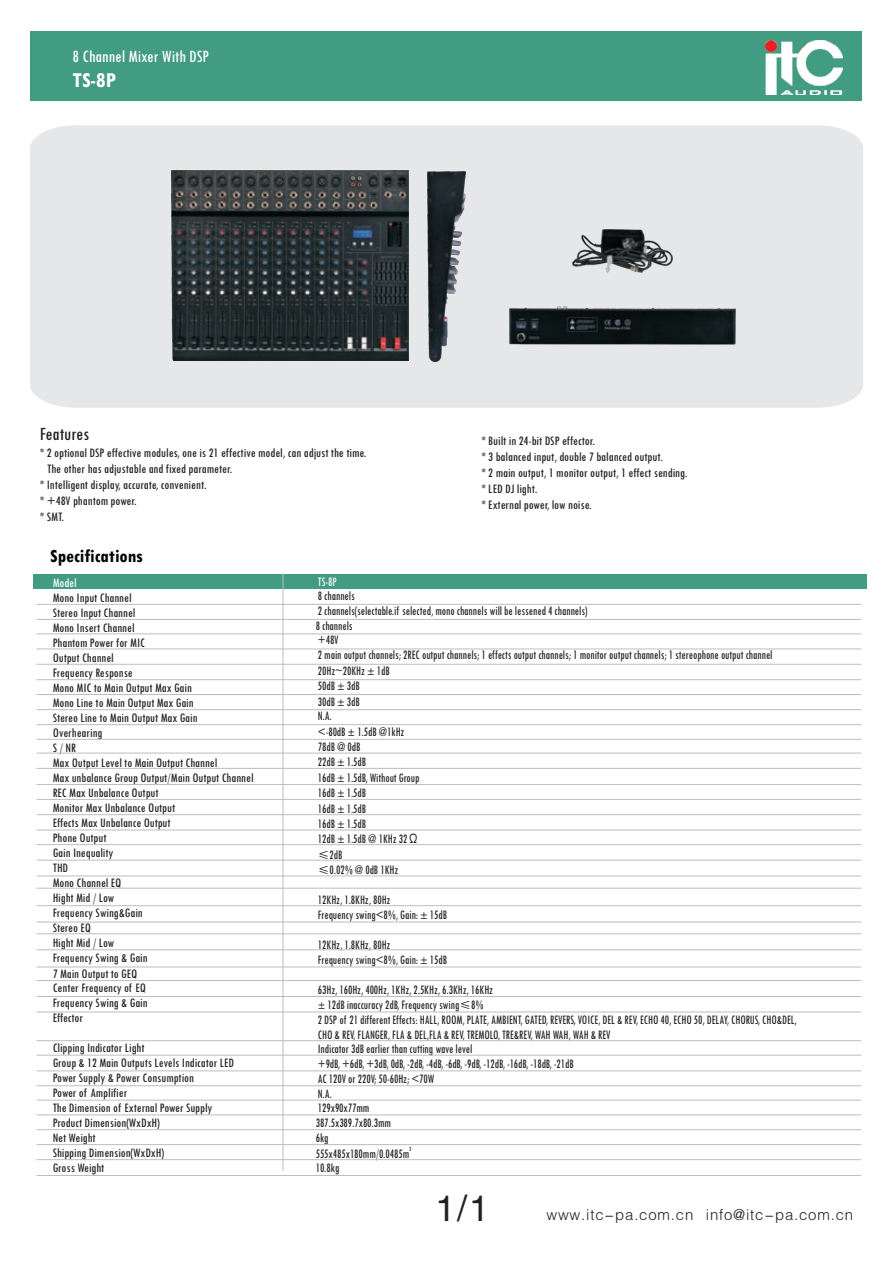
<style>
.page{position:relative;width:893px;height:1263px;background:#fff}
.page>*{position:absolute;margin:0;border:0;box-sizing:border-box;transform-origin:0 0}
.t1{font:36px "FZHTJW GB1 0";color:#231f20}
.t2{font:700 condensed 22.5px "Tw Cen";color:#fff}
.t3{font:700 condensed 19.5px "Tw Cen";color:#010202}
.t4{font:condensed 19.5px "Tw Cen";color:#231f20}
.t5{font:condensed 18px "Tw Cen";color:#fff}
.t6{font:15px "FZZDXJW GB1 0";letter-spacing:.055em;color:#231f20}
.t7{font:condensed 13.5px/15px "Tw Cen";color:#231f20}
.t8{font:condensed 13.5px/15.3px "Tw Cen";color:#231f20;scale:.87 1}
.t9{font:condensed 13.5px "Tw Cen";color:#fff}
.t10{font:condensed 13.5px "Tw Cen";color:#fff;scale:.87 1}
.t11{font:condensed 6.75px "Tw Cen";color:#231f20;scale:.87 1}
.s1{font-family:"FZZDXJW GB1 0";font-stretch:normal}
.s2{font-family:"FZZDXJW GB1 0";font-stretch:normal;font-size:12px}
</style>
<div class="page">
<div style="left:33px;top:574px;width:833px;height:14px;background:#429c81"></div>
<div style="left:30px;top:125px;width:833px;height:283px;background:#e6e7e9"></div>
<div style="left:30px;top:31px;width:831px;height:70px;background:#429c81"></div>
<img style="left:766px;top:41px;width:76px;height:53px">
<hr style="left:37px;top:604px;width:824px;height:1px;background:#bcbdc0">
<hr style="left:37px;top:619px;width:824px;height:1px;background:#bcbdc0">
<hr style="left:37px;top:633px;width:824px;height:1px;background:#bcbdc0">
<hr style="left:37px;top:664px;width:824px;height:1px;background:#bcbdc0">
<hr style="left:37px;top:648px;width:824px;height:1px;background:#bcbdc0">
<hr style="left:37px;top:679px;width:824px;height:1px;background:#bcbdc0">
<hr style="left:37px;top:694px;width:824px;height:1px;background:#bcbdc0">
<hr style="left:37px;top:709px;width:824px;height:1px;background:#bcbdc0">
<hr style="left:37px;top:724px;width:824px;height:1px;background:#bcbdc0">
<hr style="left:37px;top:739px;width:824px;height:1px;background:#bcbdc0">
<hr style="left:37px;top:753px;width:824px;height:1px;background:#bcbdc0">
<hr style="left:37px;top:768px;width:824px;height:1px;background:#bcbdc0">
<hr style="left:37px;top:784px;width:824px;height:1px;background:#bcbdc0">
<hr style="left:37px;top:814px;width:824px;height:1px;background:#bcbdc0">
<hr style="left:37px;top:829px;width:824px;height:1px;background:#bcbdc0">
<hr style="left:37px;top:844px;width:824px;height:1px;background:#bcbdc0">
<hr style="left:37px;top:860px;width:824px;height:1px;background:#bcbdc0">
<hr style="left:37px;top:875px;width:824px;height:1px;background:#bcbdc0">
<hr style="left:37px;top:888px;width:824px;height:1px;background:#bcbdc0">
<hr style="left:37px;top:905px;width:824px;height:1px;background:#bcbdc0">
<hr style="left:37px;top:921px;width:824px;height:1px;background:#bcbdc0">
<hr style="left:37px;top:933px;width:824px;height:1px;background:#bcbdc0">
<hr style="left:37px;top:949px;width:824px;height:1px;background:#bcbdc0">
<hr style="left:37px;top:966px;width:824px;height:1px;background:#bcbdc0">
<hr style="left:37px;top:980px;width:824px;height:1px;background:#bcbdc0">
<hr style="left:37px;top:996px;width:824px;height:1px;background:#bcbdc0">
<hr style="left:37px;top:1011px;width:824px;height:1px;background:#bcbdc0">
<hr style="left:37px;top:1055px;width:824px;height:1px;background:#bcbdc0">
<hr style="left:37px;top:1040px;width:824px;height:1px;background:#bcbdc0">
<hr style="left:37px;top:1070px;width:824px;height:1px;background:#bcbdc0">
<hr style="left:37px;top:1085px;width:824px;height:1px;background:#bcbdc0">
<hr style="left:37px;top:1100px;width:824px;height:1px;background:#bcbdc0">
<hr style="left:37px;top:1114px;width:824px;height:1px;background:#bcbdc0">
<hr style="left:37px;top:1129px;width:824px;height:1px;background:#bcbdc0">
<hr style="left:37px;top:1144px;width:824px;height:1px;background:#bcbdc0">
<hr style="left:37px;top:1159px;width:824px;height:1px;background:#bcbdc0">
<hr style="left:37px;top:1175px;width:824px;height:1px;background:#bcbdc0">
<hr style="left:37px;top:799px;width:824px;height:1px;background:#bcbdc0">
<hr style="left:283px;top:574px;width:1px;height:597px;background:#bcbdc0">
<img style="left:172px;top:170px;width:236px;height:190px">
<img style="left:509px;top:306px;width:226px;height:38px">
<img style="left:428px;top:172px;width:37px;height:189px">
<img style="left:572px;top:230px;width:100px;height:42px">
<h3 class="t5" style="left:73px;top:50px;width:138px">8 Channel Mixer With DSP</h3>
<h2 class="t2" style="left:73px;top:72px;width:45px">TS-8P</h2>
<h3 class="t4" style="left:40px;top:427px;width:51px">Features</h3>
<p class="t7" style="left:40px;top:446px;width:328px">* 2 optional DSP effective modules, one is 21 effective model, can adjust the time.</p>
<p class="t7" style="left:47px;top:462px;width:187px">The other has adjustable and fixed parameter.</p>
<p class="t7" style="left:40px;top:478px;width:168px">* Intelligent display, accurate, convenient.</p>
<p class="t7" style="left:40px;top:494px;width:98px">* +48V phantom power.</p>
<p class="t7" style="left:40px;top:510px;width:26px">* SMT.</p>
<h3 class="t3" style="left:50px;top:549px;width:94px">Specifications</h3>
<p class="t7" style="left:481px;top:434px;width:208px;line-height:15.9px">* Built in 24-bit DSP effector.<br>* 3 balanced input, double 7 balanced output.<br>* 2 main output, 1 monitor output, 1 effect sending. * LED DJ light.<br>* External power, low noise.</p>
<p class="t9" style="left:53px;top:578px;width:25px">Model</p>
<p class="t7" style="left:53px;top:591px;width:202px">Mono Input Channel<br>Stereo Input Channel<br>Mono Insert Channel<br>Phantom Power for MIC<br>Output Channel<br>Frequency Response<br>Mono MIC to Main Output Max Gain<br>Mono Line to Main Output Max Gain<br>Stereo Line to Main Output Max Gain<br>Overhearing<br>S / NR<br>Max Output Level to Main Output Channel<br>Max unbalance Group Output/Main Output Channel<br>REC Max Unbalance Output<br>Monitor Max Unbalance Output<br>Effects Max Unbalance Output<br>Phone Output<br>Gain Inequality<br>THD<br>Mono Channel EQ<br>Hight Mid / Low<br>Frequency Swing&amp;Gain<br>Stereo EQ<br>Hight Mid / Low<br>Frequency Swing &amp; Gain<br>7 Main Output to GEQ</p>
<p class="t7" style="left:53px;top:981px;width:96px">Center Frequency of EQ<br>Frequency Swing &amp; Gain<br>Effector</p>
<p class="t7" style="left:53px;top:1041px;width:183px">Clipping Indicator Light<br>Group &amp; 12 Main Outputs Levels Indicator LED<br>Power Supply &amp; Power Consumption<br>Power of Amplifier<br>The Dimension of External Power Supply<br>Product Dimension(WxDxH)<br>Net Weight<br>Shipping Dimension(WxDxH)<br>Gross Weight</p>
<p class="t10" style="left:318px;top:577px;width:23px">TS-8P</p>
<p class="t8" style="left:316px;top:589px;width:526px">8 channels<br>2 channels(selectable.if selected, mono channels will be lessened 4 channels)<br>8 channels<br>+48V<br>2 main output channels; 2REC output channels; 1 effects output channels; 1 monitor output channels; 1 stereophone output channel<br>20Hz~20KHz<span class="s1">±</span>1dB<br>50dB<span class="s1">±</span>3dB<br>30dB<span class="s1">±</span>3dB<br>N.A.<br>&lt;-80dB<span class="s1">±</span>1.5dB <span class="s2">@</span>1kHz<br>78dB <span class="s2">@</span> 0dB<br>22dB<span class="s1">±</span>1.5dB<br>16dB<span class="s1">±</span>1.5dB, Without Group<br>16dB<span class="s1">±</span>1.5dB<br>16dB<span class="s1">±</span>1.5dB<br>16dB<span class="s1">±</span>1.5dB<br>12dB<span class="s1">±</span>1.5dB <span class="s2">@</span> 1KHz 32<span class="s1">Ω<br>≤</span>2dB<br><span class="s1">≤</span>0.02% <span class="s2">@</span> 0dB 1KHz</p>
<p class="t8" style="left:318px;top:893px;width:150px">12KHz, 1.8KHz, 80Hz<br>Frequency swing&lt;8%, Gain:<span class="s1">±</span>15dB</p>
<p class="t8" style="left:318px;top:938px;width:150px">12KHz, 1.8KHz, 80Hz<br>Frequency swing&lt;8%, Gain:<span class="s1">±</span>15dB</p>
<p class="t8" style="left:316px;top:983px;width:554px;line-height:14.9px">63Hz, 160Hz, 400Hz, 1KHz, 2.5KHz, 6.3KHz, 16KHz<br><span class="s1">±</span>12dB inaccuracy 2dB, Frequency swing<span class="s1">≤</span>8%<br>2 DSP of 21 different Effects: HALL, ROOM, PLATE, AMBIENT, GATED, REVERS, VOICE, DEL &amp; REV, ECHO 40, ECHO 50, DELAY, CHORUS, CHO&amp;DEL, CHO &amp; REV, FLANGER, FLA &amp; DEL,FLA &amp; REV, TREMOLO, TRE&amp;REV, WAH WAH, WAH &amp; REV<br>Indicator 3dB earlier than cutting wave level<br>+9dB, +6dB, +3dB, 0dB, -2dB, -4dB, -6dB, -9dB, -12dB, -16dB, -18dB, -21dB<br>AC 120V or 220V; 50-60Hz; &lt;70W<br>N.A.<br>129x90x77mm<br>387.5x389.7x80.3mm<br>6kg</p>
<p class="t11" style="left:409px;top:1146px;width:4px">3</p>
<p class="t8" style="left:316px;top:1147px;width:109px;line-height:14.7px">555x485x180mm/0.0485m<br>10.8kg</p>
<h1 class="t1" style="left:435px;top:1189px;width:55px">1/1</h1>
<p class="t6" style="left:546px;top:1206px;width:308px">www.itc-pa.com.cn info@itc-pa.com.cn</p>
</div>
